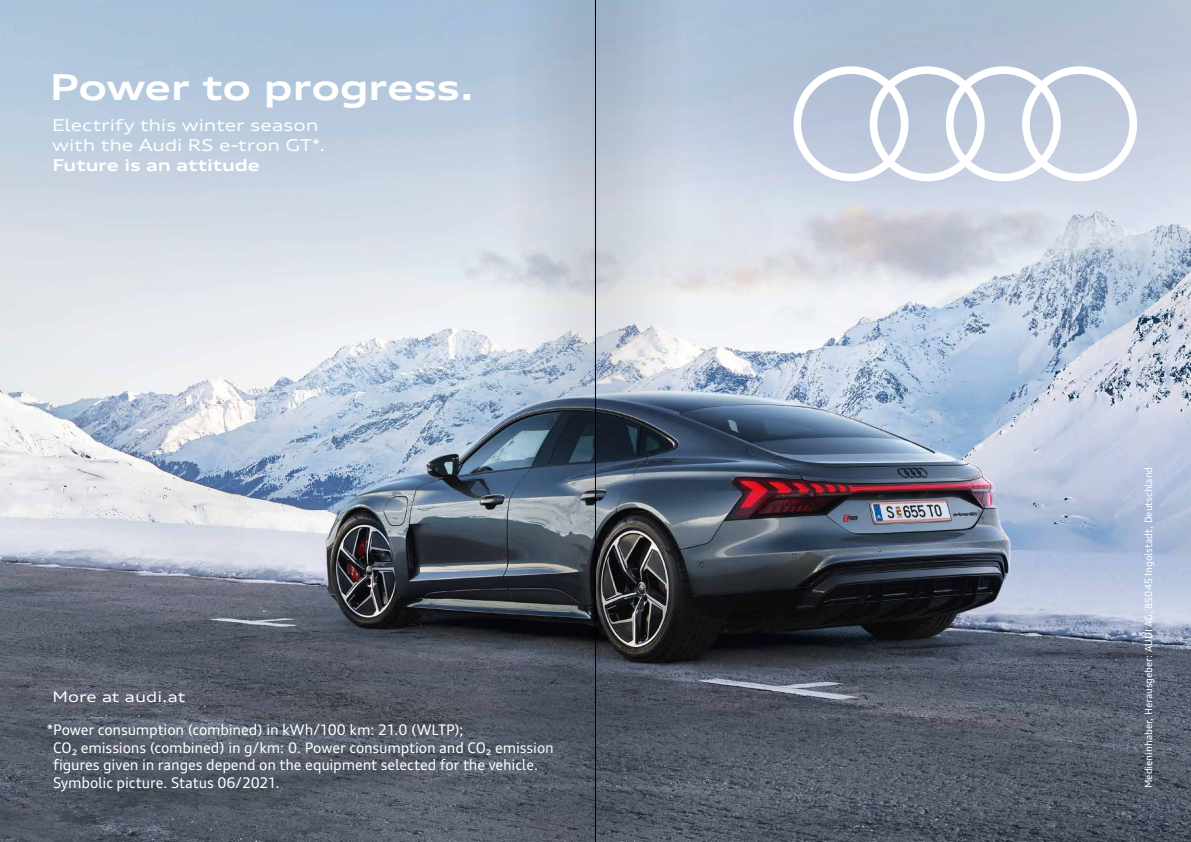
<style>
.page{position:relative;width:1191px;height:842px;background:#fff}
.page>*{position:absolute;margin:0;border:0;box-sizing:border-box;transform-origin:0 0}
.t1{font:700 expanded 35.6px "Audi Type";letter-spacing:-.01em;color:#fff}
.t2{font:expanded 16.4px/19.6px "Audi Type";letter-spacing:-.01em;color:#fff}
.t3{font:700 expanded 16.4px "Audi Type";letter-spacing:-.01em;color:#fff}
.t4{font:14.6px/17.8px "Audi Type";letter-spacing:-.01em;color:#fff}
.t5{font:expanded 14.6px "Audi Type";color:#fff}
.t6{font:10px "Audi Type";color:#fff}
</style>
<div class="page">
<img style="left:0;top:0;width:1191px;height:842px">
<svg style="left:695px;top:0;width:496px;height:316px;background:#c3cedd"></svg>
<svg style="left:793px;top:66px;width:344px;height:115px"></svg>
<svg style="left:595px;top:0;width:100px;height:842px;background:#7f8792"></svg>
<svg style="left:495px;top:0;width:100px;height:842px;background:#848e9c"></svg>
<h1 class="t1" style="left:50px;top:65px;width:426px">Power to progress.</h1>
<p class="t2" style="left:52px;top:116px;width:275px">Electrify this winter season with the Audi RS e-tron GT*.</p>
<p class="t3" style="left:52px;top:155px;width:209px">Future is an attitude</p>
<p class="t5" style="left:53px;top:688px;width:134px">More at audi.at</p>
<p class="t4" style="left:53px;top:720px;width:502px;text-indent:-6px">*Power consumption (combined) in kWh/100 km: 21.0 (WLTP);<br>CO₂ emissions (combined) in g/km: 0. Power consumption and CO₂ emission figures given in ranges depend on the equipment selected for the vehicle.<br>Symbolic picture. Status 06/2021.</p>
<p class="t6" style="left:1142px;top:788px;width:323px;rotate:-90deg">Medieninhaber, Herausgeber: AUDI AG, 85045 Ingolstadt, Deutschland</p>
</div>
